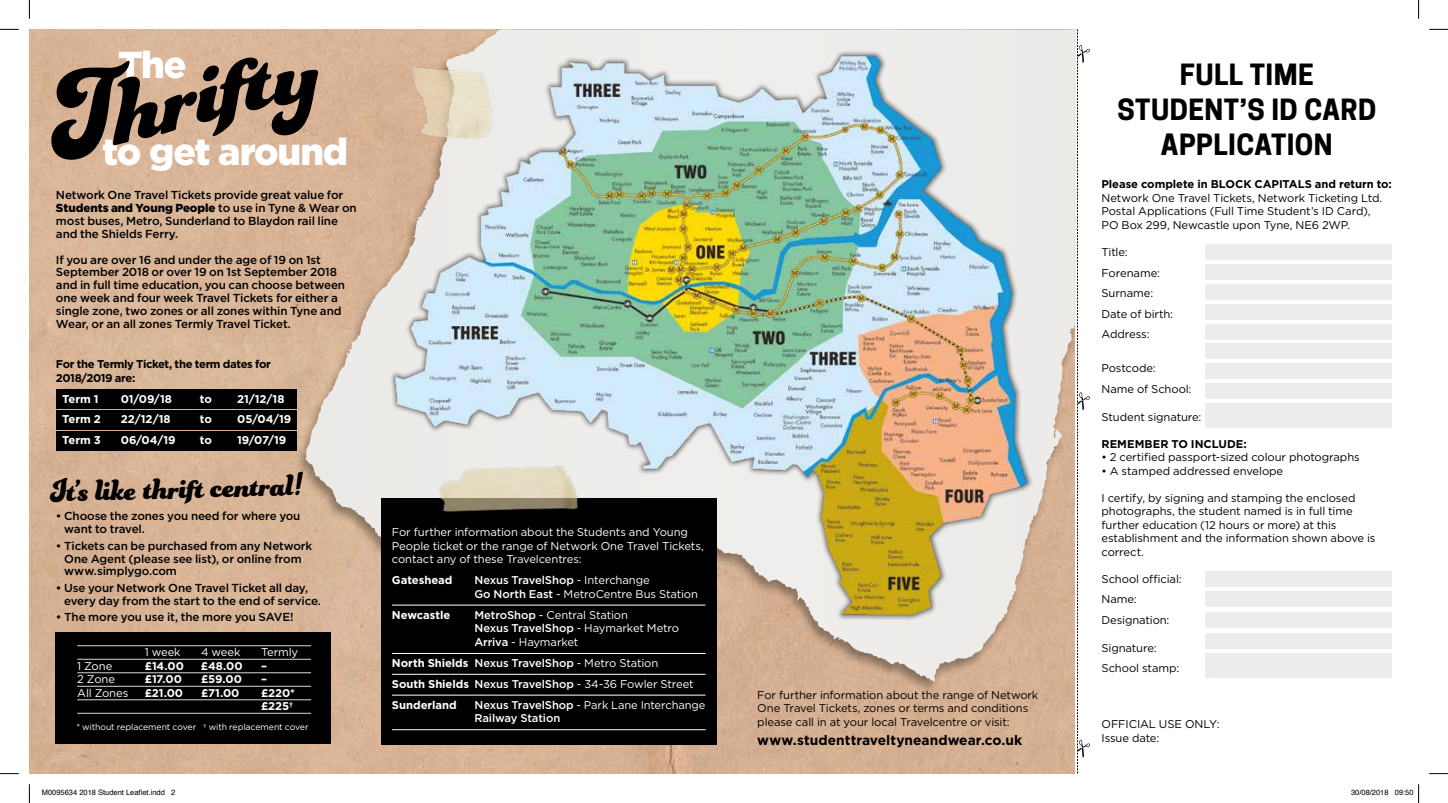
<style>
.page{position:relative;width:1448px;height:803px;background:#fff}
.page>*{position:absolute;margin:0;border:0;box-sizing:border-box;transform-origin:0 0}
.t1{font:900 37.5px "Gotham HTF";letter-spacing:-.03em;color:#fff}
.t2{font:700 35.62px "Funkydori";color:#000}
.t3{font:700 27.5px/35px "Cooper Hewitt";letter-spacing:.015em;color:#000;text-align:center}
.t4{font:700 13.75px "Gotham HTF";letter-spacing:.005em;color:#000}
.t5{font:500 11.62px/12.9px "Gotham HTF";letter-spacing:-.01em;color:#000}
.t6{font:11.25px/13.5px "Gotham HTF";letter-spacing:-.01em;color:#000}
.t7{font:11.25px/13.8px "Gotham HTF";letter-spacing:-.01em;color:#fff}
.t8{font:700 11.25px/20.9px "Gotham HTF";letter-spacing:-.005em;color:#fff}
.t9{font:700 11.25px "Gotham HTF";letter-spacing:-.01em;color:#000}
.t10{font:500 11.25px/13.8px "Gotham HTF";letter-spacing:-.015em;color:#fff}
.t11{font:700 11.25px/14.9px "Gotham HTF";letter-spacing:-.04em;color:#000}
.t12{font:8.75px "Gotham HTF";letter-spacing:-.015em;color:#fff}
.t13{font:7.5px "Helvetica";color:#000}
.s1{font-weight:900}
.s2{font-weight:500}
.s3{font-weight:400}
</style>
<div class="page">
<div style="left:29px;top:29px;width:1046px;height:744px;background:#d8b395"></div>
<div style="left:295px;top:29px;width:785px;height:666px;background:#000;opacity:.35"></div>
<svg style="left:405px;top:29px;width:96px;height:21px;background:#dbbca2"></svg>
<div style="left:1205px;top:244px;width:187px;height:16px;background:#eeebee"></div>
<div style="left:1205px;top:264px;width:187px;height:16px;background:#eeebee"></div>
<div style="left:1205px;top:284px;width:187px;height:16px;background:#eeebee"></div>
<div style="left:1205px;top:304px;width:187px;height:16px;background:#eeebee"></div>
<div style="left:1205px;top:323px;width:187px;height:16px;background:#eeebee"></div>
<div style="left:1205px;top:343px;width:187px;height:16px;background:#eeebee"></div>
<div style="left:1205px;top:363px;width:187px;height:16px;background:#eeebee"></div>
<div style="left:1205px;top:383px;width:187px;height:16px;background:#eeebee"></div>
<div style="left:1205px;top:403px;width:187px;height:25px;background:#eeebee"></div>
<div style="left:1205px;top:571px;width:187px;height:16px;background:#eeebee"></div>
<div style="left:1205px;top:591px;width:187px;height:16px;background:#eeebee"></div>
<div style="left:1205px;top:612px;width:187px;height:16px;background:#eeebee"></div>
<div style="left:1205px;top:632px;width:187px;height:16px;background:#eeebee"></div>
<div style="left:1205px;top:653px;width:187px;height:25px;background:#eeebee"></div>
<div style="left:56px;top:632px;width:275px;height:112px;background:#000"></div>
<hr style="left:77px;top:645px;width:234px;height:1px;background:#dcd7dc">
<hr style="left:77px;top:659px;width:234px;height:1px;background:#dcd7dc">
<hr style="left:77px;top:672px;width:234px;height:1px;background:#dcd7dc">
<hr style="left:77px;top:686px;width:234px;height:1px;background:#dcd7dc">
<hr style="left:77px;top:699px;width:234px;height:1px;background:#dcd7dc">
<hr style="left:77px;top:713px;width:234px;height:1px;background:#dcd7dc">
<div style="left:381px;top:498px;width:335px;height:246px;background:#000"></div>
<div style="left:56px;top:389px;width:241px;height:19px;background:#000"></div>
<div style="left:56px;top:410px;width:241px;height:19px;background:#000"></div>
<div style="left:56px;top:431px;width:241px;height:19px;background:#000"></div>
<svg style="left:1077px;top:29px;width:13px;height:744px"></svg>
<div style="left:389px;top:50px;width:645px;height:571px;background:#000;opacity:.53"></div>
<img style="left:393px;top:53px;width:638px;height:565px">
<hr style="left:392px;top:605px;width:313px;height:1px;background:#fff">
<hr style="left:392px;top:653px;width:313px;height:1px;background:#fff">
<hr style="left:392px;top:674px;width:313px;height:1px;background:#fff">
<hr style="left:392px;top:695px;width:313px;height:1px;background:#fff">
<hr style="left:392px;top:729px;width:313px;height:1px;background:#fff">
<img style="left:436px;top:463px;width:147px;height:56px">
<img style="left:409px;top:65px;width:98px;height:82px">
<svg style="left:51px;top:57px;width:267px;height:104px;background:#89715e"></svg>
<svg style="left:0;top:29px;width:19px;height:1px"></svg>
<svg style="left:1429px;top:29px;width:19px;height:1px"></svg>
<svg style="left:0;top:773px;width:19px;height:1px"></svg>
<svg style="left:1429px;top:773px;width:19px;height:1px"></svg>
<svg style="left:29px;top:0;width:1px;height:19px"></svg>
<svg style="left:29px;top:784px;width:1px;height:19px"></svg>
<svg style="left:1418px;top:0;width:1px;height:19px"></svg>
<svg style="left:1418px;top:784px;width:1px;height:19px"></svg>
<h1 class="t1" style="left:118px;top:43px;width:70px">The</h1>
<h1 class="t1" style="left:102px;top:130px;width:248px">to get around</h1>
<p class="t5" style="left:56px;top:188px;width:302px">Network One Travel Tickets provide great value for <span class="s1">Students and Young People</span> to use in Tyne &amp; Wear on most buses, Metro, Sunderland to Blaydon rail line and the Shields Ferry.</p>
<p class="t5" style="left:56px;top:253px;width:291px">If you are over 16 and under the age of 19 on 1st September 2018 or over 19 on 1st September 2018 and in full time education, you can choose between one week and four week Travel Tickets for either a single zone, two zones or all zones within Tyne and Wear, or an all zones Termly Travel Ticket.</p>
<p class="t11" style="left:56px;top:356px;width:216px">For the Termly Ticket, the term dates for<br>2018/2019 are:</p>
<p class="t8" style="left:62px;top:388px;width:38px">Term 1</p>
<p class="t8" style="left:121px;top:388px;width:53px">01/09/18</p>
<p class="t8" style="left:200px;top:388px;width:14px">to</p>
<p class="t8" style="left:237px;top:388px;width:49px">21/12/18</p>
<p class="t8" style="left:62px;top:409px;width:40px">Term 2</p>
<p class="t8" style="left:121px;top:409px;width:51px">22/12/18</p>
<p class="t8" style="left:200px;top:409px;width:14px">to</p>
<p class="t8" style="left:237px;top:409px;width:56px">05/04/19</p>
<p class="t8" style="left:62px;top:429px;width:40px">Term 3</p>
<p class="t8" style="left:121px;top:429px;width:56px">06/04/19</p>
<p class="t8" style="left:200px;top:429px;width:14px">to</p>
<p class="t8" style="left:237px;top:429px;width:51px">19/07/19</p>
<h2 class="t2" style="left:49px;top:467px;width:253px;rotate:-1deg">It’s like thrift central!</h2>
<p class="t5" style="left:64px;top:509px;width:238px;text-indent:-8px">• Choose the zones you need for where you want to travel.</p>
<p class="t5" style="left:64px;top:539px;width:250px;text-indent:-8px">• Tickets can be purchased from any Network<br>One Agent (please see list), or online from www.simplygo.com</p>
<p class="t5" style="left:64px;top:581px;width:258px;text-indent:-8px">• Use your Network One Travel Ticket all day, every day from the start to the end of service.</p>
<p class="t5" style="left:56px;top:610px;width:239px">• The more you use it, the more you SAVE!</p>
<p class="t7" style="left:145px;top:645px;width:37px">1 week</p>
<p class="t7" style="left:201px;top:645px;width:41px">4 week</p>
<p class="t7" style="left:261px;top:645px;width:39px">Termly</p>
<p class="t7" style="left:77px;top:659px;width:37px">1 Zone</p>
<p class="t8" style="left:145px;top:655px;width:41px">£14.00</p>
<p class="t8" style="left:201px;top:655px;width:43px">£48.00</p>
<p class="t8" style="left:261px;top:655px;width:7px">–</p>
<p class="t7" style="left:77px;top:672px;width:39px">2 Zone</p>
<p class="t8" style="left:145px;top:669px;width:39px">£17.00</p>
<p class="t8" style="left:201px;top:669px;width:43px">£59.00</p>
<p class="t8" style="left:261px;top:669px;width:7px">–</p>
<p class="t7" style="left:77px;top:686px;width:53px">All Zones</p>
<p class="t8" style="left:145px;top:682px;width:40px">£21.00</p>
<p class="t8" style="left:201px;top:682px;width:40px">£71.00</p>
<p class="t8" style="left:261px;top:686px;width:36px;line-height:13.5px">£220* £225†</p>
<p class="t12" style="left:76px;top:722px;width:234px">* without replacement cover † with replacement cover</p>
<p class="t7" style="left:392px;top:525px;width:313px">For further information about the Students and Young<br>People ticket or the range of Network One Travel Tickets, contact any of these Travelcentres:</p>
<p class="t8" style="left:392px;top:569px;width:62px">Gateshead</p>
<p class="t7" style="left:474px;top:573px;width:225px"><span class="s2">Nexus TravelShop</span> - Interchange<br><span class="s2">Go North East</span> - MetroCentre Bus Station</p>
<p class="t8" style="left:392px;top:604px;width:60px">Newcastle</p>
<p class="t7" style="left:474px;top:608px;width:206px"><span class="s2">MetroShop</span> - Central Station<br><span class="s2">Nexus TravelShop</span> - Haymarket Metro<br><span class="s2">Arriva</span> - Haymarket</p>
<p class="t8" style="left:392px;top:652px;width:303px">North Shields <span class="s2">Nexus TravelShop</span> <span class="s3">- Metro Station<br></span>South Shields <span class="s2">Nexus TravelShop</span> <span class="s3">- 34-36 Fowler Street<br></span>Sunderland</p>
<p class="t10" style="left:474px;top:698px;width:233px">Nexus TravelShop <span class="s3">- Park Lane Interchange<br></span>Railway Station</p>
<p class="t6" style="left:757px;top:688px;width:283px">For further information about the range of Network<br>One Travel Tickets, zones or terms and conditions please call in at your local Travelcentre or visit:</p>
<p class="t4" style="left:757px;top:732px;width:267px">www.studenttraveltyneandwear.co.uk</p>
<h3 class="t3" style="left:1117px;top:58px;width:260px">FULL TIME<br>STUDENT’S ID CARD<br>APPLICATION</h3>
<p class="t9" style="left:1101px;top:178px;width:292px">Please complete in BLOCK CAPITALS and return to:</p>
<p class="t6" style="left:1101px;top:191px;width:282px">Network One Travel Tickets, Network Ticketing Ltd.<br>Postal Applications (Full Time Student’s ID Card),<br>PO Box 299, Newcastle upon Tyne, NE6 2WP.</p>
<p class="t6" style="left:1101px;top:241px;width:73px;line-height:20.6px">Title:<br>Forename:<br>Surname:<br>Date of birth:<br>Address:</p>
<p class="t6" style="left:1101px;top:358px;width:91px;line-height:20.6px">Postcode:<br>Name of School:</p>
<p class="t6" style="left:1101px;top:410px;width:101px">Student signature:</p>
<p class="t9" style="left:1101px;top:437px;width:147px">REMEMBER TO INCLUDE:</p>
<p class="t6" style="left:1101px;top:450px;width:260px">• 2 certified passport-sized colour photographs</p>
<p class="t6" style="left:1101px;top:464px;width:183px">• A stamped addressed envelope</p>
<p class="t6" style="left:1101px;top:491px;width:276px">I certify, by signing and stamping the enclosed photographs, the student named is in full time further education (12 hours or more) at this establishment and the information shown above is correct.</p>
<p class="t6" style="left:1101px;top:568px;width:82px;line-height:20.6px">School official:<br>Name:<br>Designation:</p>
<p class="t6" style="left:1101px;top:637px;width:79px;line-height:20.6px">Signature:<br>School stamp:</p>
<p class="t6" style="left:1101px;top:717px;width:120px">OFFICIAL USE ONLY:<br>Issue date:</p>
<p class="t13" style="left:42px;top:787px;width:135px">M0095634 2018 Student Leaflet.indd 2</p>
<p class="t13" style="left:1351px;top:787px;width:64px">30/08/2018 09:50</p>
</div>
